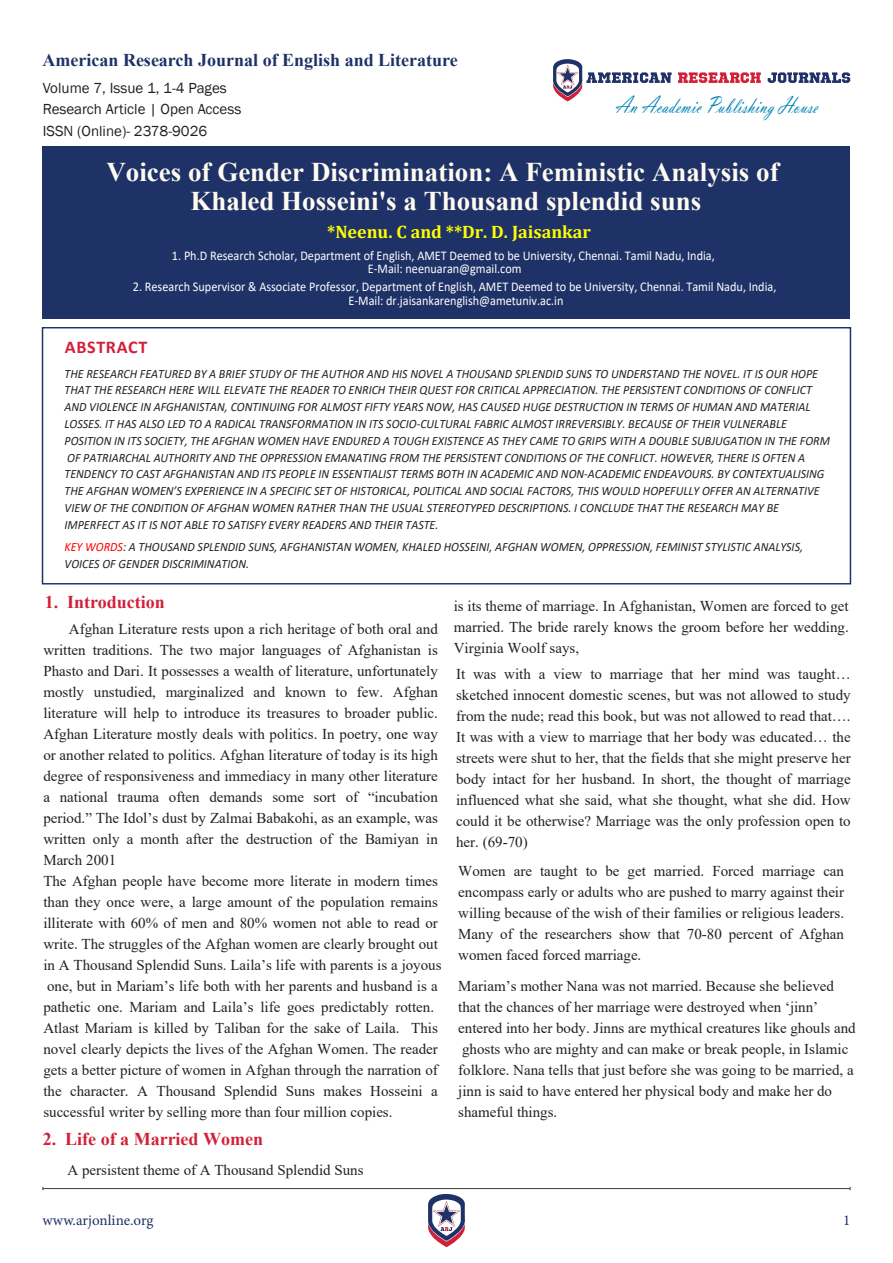
<style>
.page{position:relative;width:893px;height:1263px;background:#fff}
.page>*{position:absolute;margin:0;border:0;box-sizing:border-box;transform-origin:0 0}
.t1{font:700 27px/29.8px "Times New Roman";color:#fffbf0;text-align:center}
.t2{font:24.45px "Vladimir Script";color:#0083b6;scale:.75 1}
.t3{font:700 18px "Times New Roman";color:#1f3267}
.t4{font:700 18px "Times New Roman";color:#d12138}
.t5{font:700 18px "Cambria";color:#ff0}
.t6{font:700 18px "Calibri";letter-spacing:.04em;color:#d12138}
.t7{font:15px/21px "Times New Roman";color:#231f20;text-align:justify}
.t8{font:15px/21.6px "Franklin Gothic";color:#231f20}
.t9{font:15px "Minion Pro";color:#1f3267}
.t10{font:13.35px/13.4px "Calibri";color:#fff;text-align:center;scale:.92 1}
.t11{font:italic 12.75px/16.8px "Calibri";color:#231f20;scale:.95 1}
.s1{color:#f00}
</style>
<div class="page">
<div style="left:43px;top:146px;width:807px;height:173px;background:#1f3267"></div>
<div style="left:42px;top:327px;width:809px;height:257px;border:1px solid #1f3267"></div>
<svg style="left:553px;top:59px;width:119px;height:42px"></svg>
<svg style="left:678px;top:72px;width:83px;height:11px"></svg>
<svg style="left:768px;top:72px;width:82px;height:11px"></svg>
<svg style="left:428px;top:1193px;width:37px;height:54px"></svg>
<hr style="left:43px;top:1188px;width:807px;height:1px;background:#3e3e3f">
<p class="t3" style="left:43px;top:47px;width:417px">American Research Journal of English and Literature</p>
<p class="t8" style="left:43px;top:77px;width:200px">Volume 7, Issue 1, 1-4 Pages<br>Research Article | Open Access<br>ISSN (Online)- 2378-9026</p>
<h1 class="t1" style="left:106px;top:156px;width:674px">Voices of Gender Discrimination: A Feministic Analysis of<br>Khaled Hosseini's a Thousand splendid suns</h1>
<p class="t5" style="left:327px;top:220px;width:265px">*Neenu. C and **Dr. D. Jaisankar</p>
<p class="t10" style="left:172px;top:250px;width:592px">1. Ph.D Research Scholar, Department of English, AMET Deemed to be University, Chennai. Tamil Nadu, India,<br>E-Mail: neenuaran@gmail.com</p>
<p class="t10" style="left:133px;top:281px;width:701px">2. Research Supervisor &amp; Associate Professor, Department of English, AMET Deemed to be University, Chennai. Tamil Nadu, India,<br>E-Mail: dr.jaisankarenglish@ametuniv.ac.in</p>
<h2 class="t2" style="left:615px;top:91px;width:272px">An Academic Publishing House</h2>
<p class="t6" style="left:65px;top:334px;width:84px">ABSTRACT</p>
<p class="t11" style="left:65px;top:366px;width:807px">THE RESEARCH FEATURED BY A BRIEF STUDY OF THE AUTHOR AND HIS NOVEL A THOUSAND SPLENDID SUNS TO UNDERSTAND THE NOVEL. IT IS OUR HOPE THAT THE RESEARCH HERE WILL ELEVATE THE READER TO ENRICH THEIR QUEST FOR CRITICAL APPRECIATION. THE PERSISTENT CONDITIONS OF CONFLICT AND VIOLENCE IN AFGHANISTAN, CONTINUING FOR ALMOST FIFTY YEARS NOW, HAS CAUSED HUGE DESTRUCTION IN TERMS OF HUMAN AND MATERIAL LOSSES. IT HAS ALSO LED TO A RADICAL TRANSFORMATION IN ITS SOCIO-CULTURAL FABRIC ALMOST IRREVERSIBLY. BECAUSE OF THEIR VULNERABLE POSITION IN ITS SOCIETY, THE AFGHAN WOMEN HAVE ENDURED A TOUGH EXISTENCE AS THEY CAME TO GRIPS WITH A DOUBLE SUBJUGATION IN THE FORM OF PATRIARCHAL AUTHORITY AND THE OPPRESSION EMANATING FROM THE PERSISTENT CONDITIONS OF THE CONFLICT. HOWEVER, THERE IS OFTEN A TENDENCY TO CAST AFGHANISTAN AND ITS PEOPLE IN ESSENTIALIST TERMS BOTH IN ACADEMIC AND NON-ACADEMIC ENDEAVOURS. BY CONTEXTUALISING THE AFGHAN WOMEN’S EXPERIENCE IN A SPECIFIC SET OF HISTORICAL, POLITICAL AND SOCIAL FACTORS, THIS WOULD HOPEFULLY OFFER AN ALTERNATIVE VIEW OF THE CONDITION OF AFGHAN WOMEN RATHER THAN THE USUAL STEREOTYPED DESCRIPTIONS. I CONCLUDE THAT THE RESEARCH MAY BE IMPERFECT AS IT IS NOT ABLE TO SATISFY EVERY READERS AND THEIR TASTE.</p>
<p class="t11" style="left:65px;top:540px;width:779px"><span class="s1">KEY WORDS</span>: A THOUSAND SPLENDID SUNS, AFGHANISTAN WOMEN, KHALED HOSSEINI, AFGHAN WOMEN, OPPRESSION, FEMINIST STYLISTIC ANALYSIS,<br>VOICES OF GENDER DISCRIMINATION.</p>
<p class="t4" style="left:45px;top:592px;width:122px">1. Introduction</p>
<p class="t7" style="left:454px;top:595px;width:396px">is its theme of marriage. In Afghanistan, Women are forced to get married. The bride rarely knows the groom before her wedding.<br>Virginia Woolf says,</p>
<p class="t7" style="left:43px;top:618px;width:400px;text-align:left;text-indent:26px">Afghan Literature rests upon a rich heritage of both oral and written traditions. The two major languages of Afghanistan is Phasto and Dari. It possesses a wealth of literature, unfortunately mostly unstudied, marginalized and known to few. Afghan literature will help to introduce its treasures to broader public.<br>Afghan Literature mostly deals with politics. In poetry, one way or another related to politics. Afghan literature of today is its high degree of responsiveness and immediacy in many other literature a national trauma often demands some sort of “incubation period.” The Idol’s dust by Zalmai Babakohi, as an example, was written only a month after the destruction of the Bamiyan in March 2001<br>The Afghan people have become more literate in modern times than they once were, a large amount of the population remains illiterate with 60% of men and 80% women not able to read or write. The struggles of the Afghan women are clearly brought out in A Thousand Splendid Suns. Laila’s life with parents is a joyous one, but in Mariam’s life both with her parents and husband is a pathetic one. Mariam and Laila’s life goes predictably rotten.<br>Atlast Mariam is killed by Taliban for the sake of Laila. This novel clearly depicts the lives of the Afghan Women. The reader gets a better picture of women in Afghan through the narration of the character. A Thousand Splendid Suns makes Hosseini a successful writer by selling more than four million copies.</p>
<p class="t7" style="left:456px;top:664px;width:396px">It was with a view to marriage that her mind was taught… sketched innocent domestic scenes, but was not allowed to study from the nude; read this book, but was not allowed to read that….<br>It was with a view to marriage that her body was educated… the streets were shut to her, that the fields that she might preserve her body intact for her husband. In short, the thought of marriage influenced what she said, what she thought, what she did. How could it be otherwise? Marriage was the only profession open to her. (69-70)</p>
<p class="t7" style="left:458px;top:860px;width:387px">Women are taught to be get married. Forced marriage can encompass early or adults who are pushed to marry against their willing because of the wish of their families or religious leaders.<br>Many of the researchers show that 70-80 percent of Afghan women faced forced marriage.</p>
<p class="t7" style="left:458px;top:975px;width:399px;text-align:left">Mariam’s mother Nana was not married. Because she believed that the chances of her marriage were destroyed when ‘jinn’ entered into her body. Jinns are mythical creatures like ghouls and ghosts who are mighty and can make or break people, in Islamic folklore. Nana tells that just before she was going to be married, a jinn is said to have entered her physical body and make her do shameful things.</p>
<p class="t4" style="left:43px;top:1129px;width:222px">2. Life of a Married Women</p>
<p class="t7" style="left:68px;top:1159px;width:298px">A persistent theme of A Thousand Splendid Suns</p>
<p class="t9" style="left:43px;top:1210px;width:112px">www.arjonline.org</p>
<p class="t9" style="left:843px;top:1210px;width:9px">1</p>
</div>
